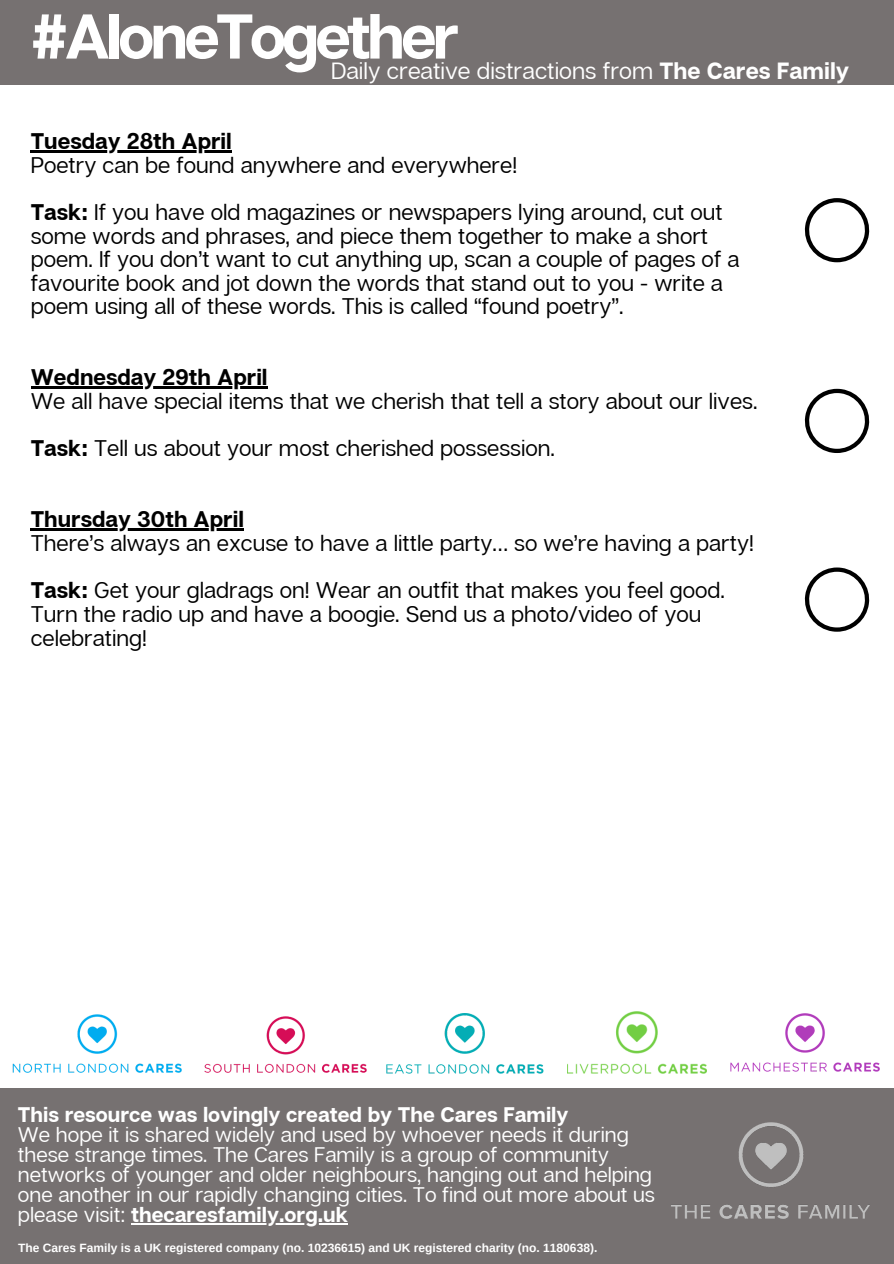
<style>
.page{position:relative;width:894px;height:1264px;background:#fff}
.page>*{position:absolute;margin:0;border:0;box-sizing:border-box;transform-origin:0 0}
.t1{font:700 54px "Articulat CF";color:#fff}
.t2{font:24px "Articulat CF";color:#fff}
.t3{font:23.4px "Articulat CF";color:#fff}
.t4{font:22.5px/23.7px "Articulat CF";color:#000}
.t5{font:700 22.5px "Articulat CF";color:#000}
.t6{font:21px/20px "Articulat CF";color:#fff}
.t7{font:700 21px "Articulat CF";color:#fff}
.t8{font:700 12px "Arimo";color:#fff}
.s1{font-size:63px}
.s2{font-weight:700}
</style>
<div class="page">
<hr style="left:31px;top:150px;width:201px;height:2px;background:#000">
<hr style="left:31px;top:386px;width:236px;height:3px;background:#000">
<hr style="left:31px;top:528px;width:213px;height:2px;background:#000">
<svg style="left:804px;top:198px;width:64px;height:64px"></svg>
<svg style="left:804px;top:567px;width:64px;height:64px"></svg>
<svg style="left:804px;top:389px;width:64px;height:64px"></svg>
<div style="left:0;top:1088px;width:893px;height:175px;background:#767171"></div>
<img style="left:671px;top:1122px;width:199px;height:95px">
<img style="left:730px;top:1013px;width:149px;height:58px">
<hr style="left:131px;top:1223px;width:217px;height:2px;background:#fff">
<img style="left:567px;top:1011px;width:138px;height:62px">
<img style="left:386px;top:1013px;width:158px;height:60px">
<img style="left:204px;top:1016px;width:163px;height:56px">
<img style="left:12px;top:1014px;width:170px;height:58px">
<div style="left:0;top:0;width:893px;height:85px;background:#767171"></div>
<h1 class="t1" style="left:13px;top:5px;width:447px">#<span class="s1">#</span>A<span class="s1">A</span>l o<span class="s1">l o</span>n e<span class="s1">n</span>T<span class="s1">e</span>o<span class="s1">T</span>g<span class="s1">o</span>e<span class="s1">g</span>t h<span class="s1">e</span>e<span class="s1">t h</span>r <span class="s1">e r</span></h1>
<p class="t3" style="left:331px;top:50px;width:519px">Daily creative distractions from <span class="s2">The Cares Family</span></p>
<p class="t3" style="left:331px;top:56px;width:519px">Daily creative distractions from <span class="s2">The Cares Family</span></p>
<p class="t2" style="left:337px;top:56px;width:534px">Daily creative distractions from <span class="s2">The Cares Family</span></p>
<p class="t5" style="left:31px;top:127px;width:202px">Tuesday 28th April</p>
<p class="t4" style="left:31px;top:140px;width:693px;line-height:47.2px">Poetry can be found anywhere and everywhere!<br><span class="s2">Task:</span> If you have old magazines or newspapers lying around, cut out</p>
<p class="t4" style="left:31px;top:223px;width:710px">some words and phrases, and piece them together to make a short poem. If you don’t want to cut anything up, scan a couple of pages of a favourite book and jot down the words that stand out to you - write a poem using all of these words. This is called “found poetry”.</p>
<p class="t5" style="left:31px;top:363px;width:238px">Wednesday 29th April</p>
<p class="t4" style="left:31px;top:377px;width:728px;line-height:47.2px">We all have special items that we cherish that tell a story about our lives.<br><span class="s2">Task:</span> Tell us about your most cherished possession.</p>
<p class="t5" style="left:31px;top:505px;width:215px">Thursday 30th April</p>
<p class="t4" style="left:31px;top:519px;width:724px;line-height:47.2px">There’s always an excuse to have a little party… so we’re having a party!<br><span class="s2">Task:</span> Get your gladrags on! Wear an outfit that makes you feel good.</p>
<p class="t4" style="left:31px;top:601px;width:672px">Turn the radio up and have a boogie. Send us a photo/video of you celebrating!</p>
<p class="t7" style="left:18px;top:1101px;width:552px">This resource was lovingly created by The Cares Family</p>
<p class="t6" style="left:18px;top:1124px;width:638px">We hope it is shared widely and used by whoever needs it during these strange times. The Cares Family is a group of community networks of younger and older neighbours, hanging out and helping one another in our rapidly changing cities. To find out more about us please visit: <span class="s2">thecaresfamily.org.uk</span></p>
<p class="t8" style="left:18px;top:1241px;width:580px">The Cares Family is a UK registered company (no. 10236615) and UK registered charity (no. 1180638).</p>
</div>
